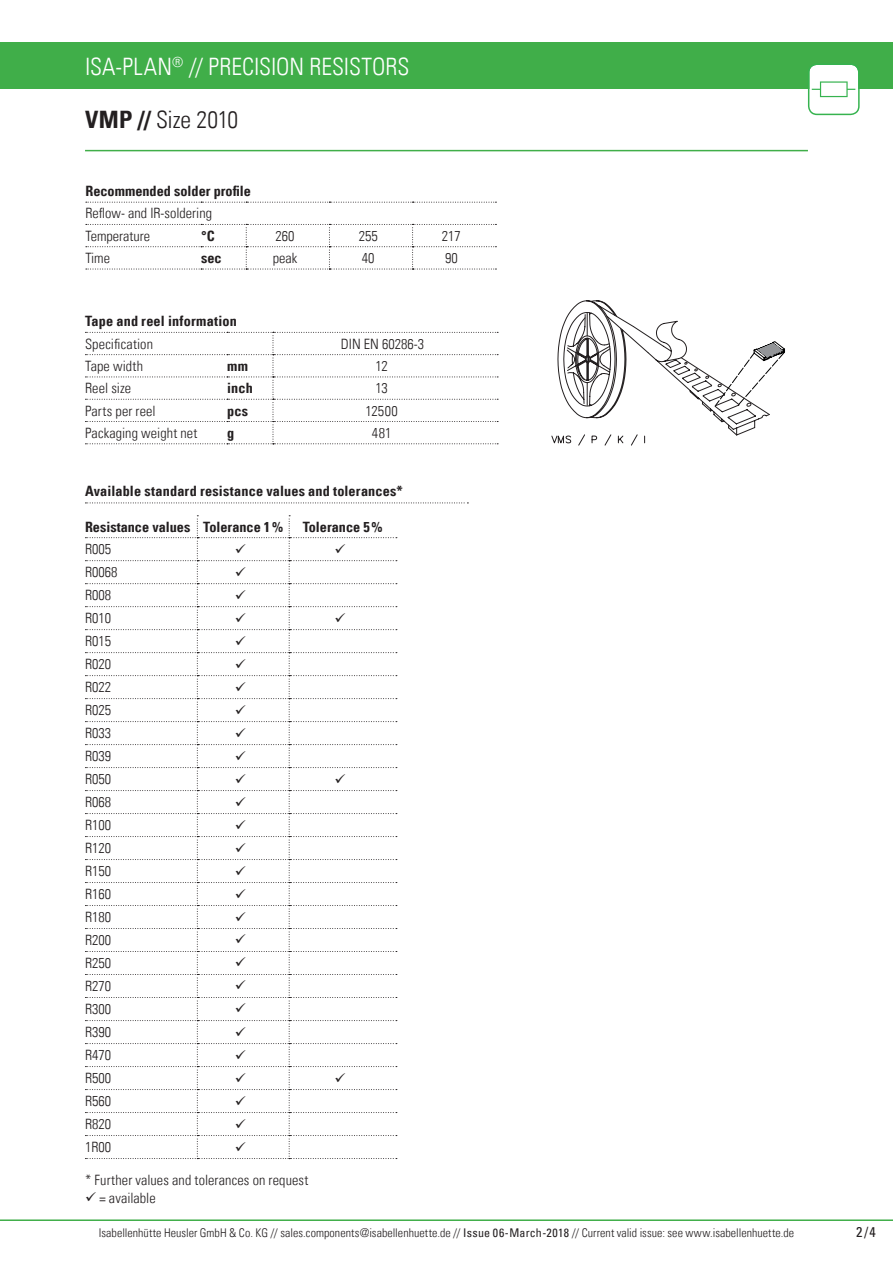
<style>
.page{position:relative;width:893px;height:1263px;background:#fff}
.page>*{position:absolute;margin:0;border:0;box-sizing:border-box;transform-origin:0 0}
.t1{font:24px "Univers Com 47 Light Cond";color:#fff}
.t2{font:24px "Univers Com 47 Light Cond";letter-spacing:-.01em;color:#231f20}
.t3{font:14.25px/22.4px "Univers Com 47 Light Cond";color:#231f20}
.t4{font:14.25px "Univers Com 67 Bold Cond";letter-spacing:.005em;color:#231f20}
.t5{font:condensed 14.25px "Univers Com 57";color:#231f20}
.t6{font:12px "Univers Com 47 Light Cond";letter-spacing:.005em;color:#231f20}
.s1{font-family:"Univers Com 67 Bold Cond"}
.s2{font-family:"Univers Com 57";font-stretch:condensed}
</style>
<div class="page">
<hr style="left:0;top:1219px;width:893px;height:2px;background:#40ae49">
<div style="left:0;top:43px;width:893px;height:46px;background:#40ae49"></div>
<hr style="left:85px;top:150px;width:723px;height:1px;background:#40ae49">
<svg style="left:808px;top:65px;width:52px;height:50px"></svg>
<svg style="left:85px;top:332px;width:413px;height:112px"></svg>
<svg style="left:551px;top:300px;width:234px;height:145px"></svg>
<svg style="left:86px;top:202px;width:410px;height:1px"></svg>
<svg style="left:86px;top:224px;width:410px;height:46px"></svg>
<svg style="left:85px;top:502px;width:383px;height:1px"></svg>
<svg style="left:85px;top:515px;width:312px;height:644px"></svg>
<h1 class="t1" style="left:85px;top:52px;width:326px">ISA-PLAN<sup>®</sup> // PRECISION RESISTORS</h1>
<h1 class="t2" style="left:85px;top:105px;width:155px"><span class="s1">VMP //</span> Size 2010</h1>
<p class="t4" style="left:85px;top:182px;width:167px">Recommended solder profile</p>
<p class="t3" style="left:85px;top:202px;width:128px">Reflow- and IR-soldering<br>Temperature</p>
<p class="t4" style="left:201px;top:227px;width:15px">°C</p>
<p class="t3" style="left:275px;top:225px;width:20px">260</p>
<p class="t3" style="left:359px;top:225px;width:20px">255</p>
<p class="t3" style="left:442px;top:225px;width:20px">217</p>
<p class="t3" style="left:85px;top:247px;width:26px">Time</p>
<p class="t4" style="left:201px;top:249px;width:22px">sec</p>
<p class="t3" style="left:273px;top:247px;width:26px">peak</p>
<p class="t3" style="left:362px;top:247px;width:14px">40</p>
<p class="t3" style="left:445px;top:247px;width:14px">90</p>
<p class="t4" style="left:85px;top:313px;width:153px">Tape and reel information</p>
<p class="t3" style="left:85px;top:332px;width:70px">Specification</p>
<p class="t3" style="left:341px;top:332px;width:85px">DIN EN 60286-3</p>
<p class="t3" style="left:85px;top:355px;width:60px">Tape width</p>
<p class="t4" style="left:227px;top:357px;width:22px">mm</p>
<p class="t3" style="left:375px;top:355px;width:14px">12</p>
<p class="t3" style="left:85px;top:377px;width:48px">Reel size</p>
<p class="t4" style="left:227px;top:379px;width:27px">inch</p>
<p class="t3" style="left:375px;top:377px;width:14px">13</p>
<p class="t3" style="left:85px;top:399px;width:72px">Parts per reel</p>
<p class="t4" style="left:227px;top:402px;width:23px">pcs</p>
<p class="t3" style="left:365px;top:399px;width:34px">12500</p>
<p class="t3" style="left:85px;top:422px;width:114px">Packaging weight net</p>
<p class="t4" style="left:227px;top:424px;width:9px">g</p>
<p class="t3" style="left:372px;top:422px;width:21px">481</p>
<p class="t4" style="left:85px;top:482px;width:319px">Available standard resistance values and tolerances*</p>
<p class="t4" style="left:85px;top:518px;width:200px">Resistance values Tolerance 1%</p>
<p class="t4" style="left:303px;top:518px;width:81px">Tolerance 5%</p>
<p class="t3" style="left:85px;top:538px;width:28px">R005</p>
<p class="t3" style="left:85px;top:561px;width:34px">R0068</p>
<p class="t3" style="left:85px;top:584px;width:28px">R008</p>
<p class="t3" style="left:85px;top:607px;width:28px">R010</p>
<p class="t3" style="left:85px;top:630px;width:28px">R015</p>
<p class="t3" style="left:85px;top:653px;width:28px">R020</p>
<p class="t3" style="left:85px;top:676px;width:28px">R022</p>
<p class="t3" style="left:85px;top:699px;width:28px">R025</p>
<p class="t3" style="left:85px;top:722px;width:28px">R033</p>
<p class="t3" style="left:85px;top:745px;width:28px">R039</p>
<p class="t3" style="left:85px;top:768px;width:28px">R050</p>
<p class="t3" style="left:85px;top:791px;width:28px">R068</p>
<p class="t3" style="left:85px;top:814px;width:28px">R100</p>
<p class="t3" style="left:85px;top:837px;width:28px">R120</p>
<p class="t3" style="left:85px;top:860px;width:28px">R150</p>
<p class="t3" style="left:85px;top:883px;width:28px">R160</p>
<p class="t3" style="left:85px;top:906px;width:28px">R180</p>
<p class="t3" style="left:85px;top:928px;width:28px">R200</p>
<p class="t3" style="left:85px;top:951px;width:28px">R250</p>
<p class="t3" style="left:85px;top:974px;width:28px">R270</p>
<p class="t3" style="left:85px;top:997px;width:28px">R300</p>
<p class="t3" style="left:85px;top:1021px;width:28px">R390</p>
<p class="t3" style="left:85px;top:1044px;width:28px">R470</p>
<p class="t3" style="left:85px;top:1067px;width:28px">R500</p>
<p class="t3" style="left:85px;top:1090px;width:28px">R560</p>
<p class="t3" style="left:85px;top:1112px;width:28px">R820</p>
<p class="t3" style="left:85px;top:1135px;width:28px">1R00</p>
<p class="t3" style="left:85px;top:1169px;width:225px">* Further values and tolerances on request</p>
<p class="t3" style="left:85px;top:1187px;width:72px">✓ = available</p>
<p class="t6" style="left:99px;top:1225px;width:697px">Isabellenhütte Heusler GmbH &amp; Co. KG // sales.components@isabellenhuette.de // <span class="s2">Issue 06-March-2018</span> // Current valid issue: see www.isabellenhuette.de</p>
<p class="t5" style="left:856px;top:1223px;width:21px">2/4</p>
</div>
